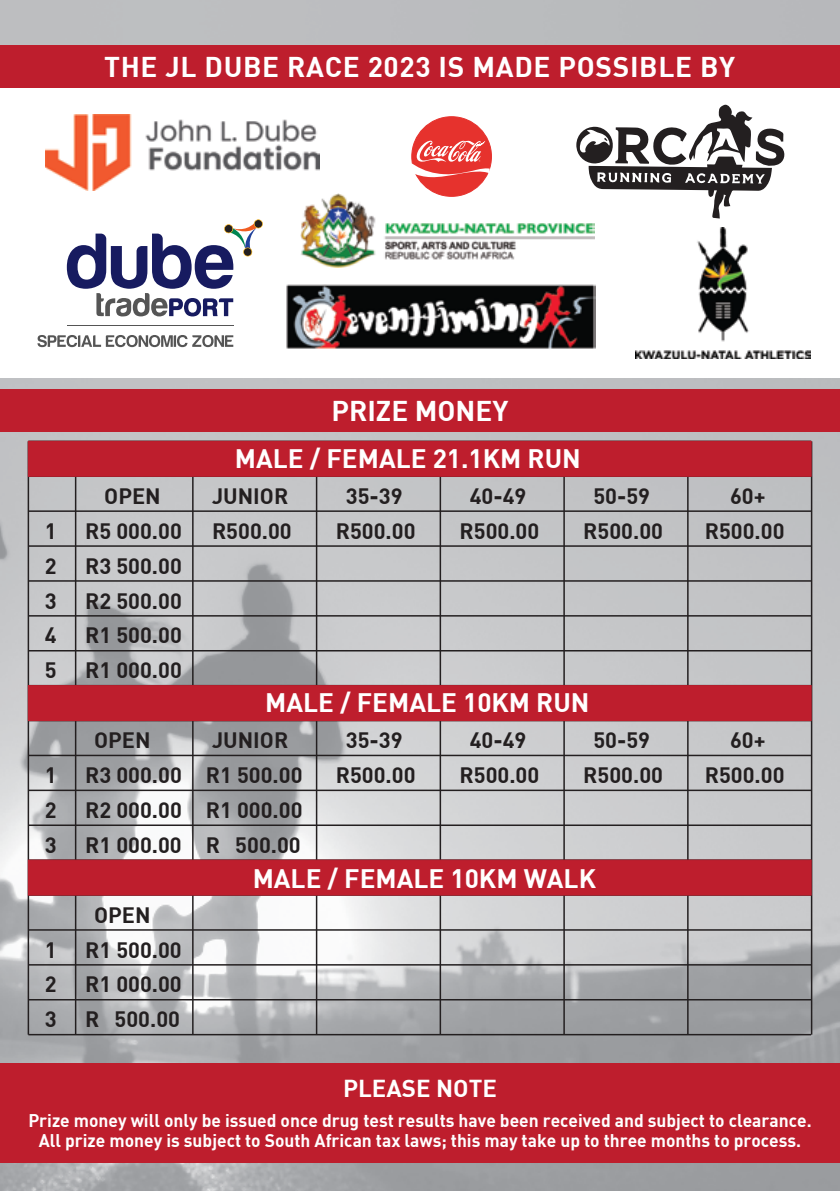
<style>
.page{position:relative;width:840px;height:1191px;background:#fff}
.page>*{position:absolute;margin:0;border:0;box-sizing:border-box;transform-origin:0 0}
.t1{font:700 28px "DIN";letter-spacing:.025em;color:#fff}
.t2{font:700 28px "DIN";color:#fff}
.t3{font:700 26.2px "DIN";color:#fff}
.t4{font:700 24px "DIN";color:#fff}
.t5{font:700 21.8px "DIN";color:#231f20}
.t6{font:700 18px/20px "DIN";color:#fff;text-align:center}
</style>
<div class="page">
<img style="left:0;top:0;width:839px;height:1191px">
<div style="left:0;top:389px;width:839px;height:43px;background:#be1e2d"></div>
<hr style="left:28px;top:440px;width:782px;height:2px;background:#231f20">
<hr style="left:28px;top:510px;width:782px;height:2px;background:#231f20">
<hr style="left:28px;top:545px;width:782px;height:2px;background:#231f20">
<hr style="left:28px;top:580px;width:782px;height:1px;background:#231f20">
<hr style="left:28px;top:615px;width:782px;height:1px;background:#231f20">
<hr style="left:28px;top:650px;width:782px;height:1px;background:#231f20">
<hr style="left:28px;top:754px;width:782px;height:2px;background:#231f20">
<hr style="left:28px;top:789px;width:782px;height:2px;background:#231f20">
<hr style="left:28px;top:824px;width:782px;height:2px;background:#231f20">
<hr style="left:28px;top:929px;width:782px;height:1px;background:#231f20">
<hr style="left:28px;top:964px;width:782px;height:1px;background:#231f20">
<hr style="left:28px;top:999px;width:782px;height:1px;background:#231f20">
<hr style="left:28px;top:1034px;width:782px;height:1px;background:#231f20">
<hr style="left:75px;top:441px;width:1px;height:593px;background:#231f20">
<hr style="left:192px;top:441px;width:1px;height:593px;background:#231f20">
<hr style="left:316px;top:441px;width:1px;height:593px;background:#231f20">
<hr style="left:439px;top:441px;width:2px;height:593px;background:#231f20">
<hr style="left:563px;top:441px;width:1px;height:593px;background:#231f20">
<hr style="left:686px;top:441px;width:2px;height:593px;background:#231f20">
<hr style="left:810px;top:441px;width:1px;height:593px;background:#231f20">
<hr style="left:28px;top:441px;width:1px;height:593px;background:#231f20">
<div style="left:28px;top:685px;width:783px;height:36px;background:#be1e2d;border:1px solid #be1e2d"></div>
<div style="left:28px;top:859px;width:783px;height:36px;background:#be1e2d;border:1px solid #be1e2d"></div>
<div style="left:28px;top:441px;width:783px;height:36px;background:#be1e2d;border:1px solid #be1e2d"></div>
<div style="left:0;top:1063px;width:839px;height:99px;background:#be1e2d"></div>
<div style="left:0;top:88px;width:839px;height:289px;background:#fff"></div>
<div style="left:0;top:45px;width:839px;height:43px;background:#be1e2d"></div>
<svg style="left:576px;top:104px;width:209px;height:114px"></svg>
<img style="left:300px;top:193px;width:294px;height:74px">
<img style="left:635px;top:228px;width:175px;height:130px">
<svg style="left:67px;top:219px;width:196px;height:97px"></svg>
<svg style="left:37px;top:335px;width:196px;height:12px"></svg>
<hr style="left:67px;top:325px;width:166px;height:1px;background:#555">
<div style="left:411px;top:117px;width:80px;height:79px;background:#e6322d;border:1px solid #e6322d;border-radius:50%"></div>
<svg style="left:411px;top:140px;width:78px;height:37px"></svg>
<img style="left:45px;top:115px;width:274px;height:76px">
<img style="left:286px;top:284px;width:309px;height:65px">
<p class="t1" style="left:104px;top:48px;width:632px">THE JL DUBE RACE 2023 IS MADE POSSIBLE BY</p>
<p class="t2" style="left:331px;top:392px;width:178px">PRIZE MONEY</p>
<p class="t3" style="left:235px;top:441px;width:347px">MALE / FEMALE 21.1KM RUN</p>
<p class="t5" style="left:104px;top:482px;width:58px">OPEN</p>
<p class="t5" style="left:212px;top:482px;width:78px">JUNIOR</p>
<p class="t5" style="left:346px;top:482px;width:58px">35-39</p>
<p class="t5" style="left:469px;top:482px;width:58px">40-49</p>
<p class="t5" style="left:593px;top:482px;width:58px">50-59</p>
<p class="t5" style="left:729px;top:482px;width:37px">60+</p>
<p class="t5" style="left:45px;top:516px;width:13px">1</p>
<p class="t5" style="left:85px;top:516px;width:98px">R5 000.00</p>
<p class="t5" style="left:212px;top:516px;width:81px">R500.00</p>
<p class="t5" style="left:335px;top:516px;width:81px">R500.00</p>
<p class="t5" style="left:459px;top:516px;width:81px">R500.00</p>
<p class="t5" style="left:583px;top:516px;width:81px">R500.00</p>
<p class="t5" style="left:704px;top:516px;width:81px">R500.00</p>
<p class="t5" style="left:45px;top:551px;width:13px">2</p>
<p class="t5" style="left:85px;top:551px;width:98px">R3 500.00</p>
<p class="t5" style="left:45px;top:586px;width:13px">3</p>
<p class="t5" style="left:85px;top:586px;width:98px">R2 500.00</p>
<p class="t5" style="left:45px;top:621px;width:13px">4</p>
<p class="t5" style="left:85px;top:621px;width:98px">R1 500.00</p>
<p class="t5" style="left:45px;top:656px;width:13px">5</p>
<p class="t5" style="left:85px;top:656px;width:98px">R1 000.00</p>
<p class="t3" style="left:265px;top:685px;width:325px">MALE / FEMALE 10KM RUN</p>
<p class="t5" style="left:94px;top:726px;width:58px">OPEN</p>
<p class="t5" style="left:212px;top:726px;width:78px">JUNIOR</p>
<p class="t5" style="left:346px;top:726px;width:58px">35-39</p>
<p class="t5" style="left:469px;top:726px;width:58px">40-49</p>
<p class="t5" style="left:593px;top:726px;width:58px">50-59</p>
<p class="t5" style="left:729px;top:726px;width:37px">60+</p>
<p class="t5" style="left:45px;top:761px;width:13px">1</p>
<p class="t5" style="left:85px;top:761px;width:219px">R3 000.00 R1 500.00</p>
<p class="t5" style="left:335px;top:761px;width:81px">R500.00</p>
<p class="t5" style="left:459px;top:761px;width:81px">R500.00</p>
<p class="t5" style="left:583px;top:761px;width:81px">R500.00</p>
<p class="t5" style="left:704px;top:761px;width:81px">R500.00</p>
<p class="t5" style="left:45px;top:796px;width:13px">2</p>
<p class="t5" style="left:85px;top:796px;width:219px">R2 000.00 R1 000.00</p>
<p class="t5" style="left:45px;top:830px;width:13px">3</p>
<p class="t5" style="left:85px;top:830px;width:217px">R1 000.00 R 500.00</p>
<p class="t5" style="left:94px;top:900px;width:58px">OPEN</p>
<p class="t5" style="left:45px;top:935px;width:13px">1</p>
<p class="t5" style="left:85px;top:935px;width:98px">R1 500.00</p>
<p class="t5" style="left:45px;top:970px;width:13px">2</p>
<p class="t5" style="left:85px;top:970px;width:98px">R1 000.00</p>
<p class="t5" style="left:45px;top:1005px;width:13px">3</p>
<p class="t5" style="left:85px;top:1005px;width:96px">R 500.00</p>
<p class="t3" style="left:252px;top:861px;width:345px">MALE / FEMALE 10KM WALK</p>
<p class="t4" style="left:343px;top:1073px;width:155px">PLEASE NOTE</p>
<p class="t6" style="left:28px;top:1110px;width:784px">Prize money will only be issued once drug test results have been received and subject to clearance.<br>All prize money is subject to South African tax laws; this may take up to three months to process.</p>
</div>
